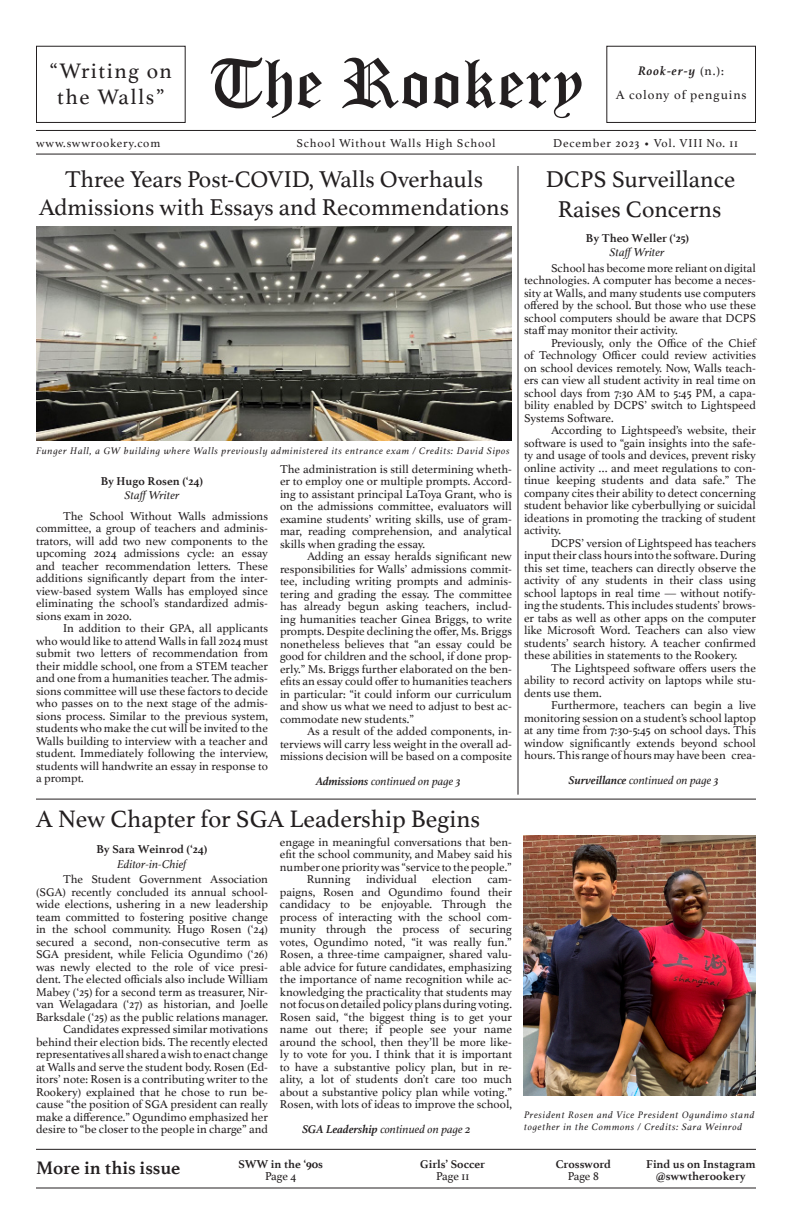
<style>
.page{position:relative;width:792px;height:1224px;background:#fff}
.page>*{position:absolute;margin:0;border:0;box-sizing:border-box;transform-origin:0 0}
.t1{font:70px "Old English Text";color:#231f20}
.t2{font:25px "Athelas";color:#231f20}
.t3{font:24px/30px "Athelas";color:#231f20;text-align:center}
.t4{font:22px "Athelas";letter-spacing:.07em;color:#231f20}
.t5{font:700 19px "Athelas";color:#231f20}
.t6{font:13px "Athelas";letter-spacing:.07em;color:#231f20}
.t7{font:italic 700 13px "Athelas";letter-spacing:.07em;color:#231f20}
.t8{font:12px/12.5px "Athelas";color:#231f20;text-align:justify}
.t9{font:italic 12px "Athelas";color:#231f20}
.t10{font:700 12px/12px "Athelas";color:#231f20;text-align:center}
.t11{font:12px "Athelas";letter-spacing:.07em;color:#231f20}
.t12{font:italic 10px/12px "Athelas";letter-spacing:.07em;color:#231f20}
.s1{font-weight:400;font-style:normal}
.s2{font-weight:700}
.s3{color:#fff}
</style>
<div class="page">
<hr style="left:518px;top:166px;width:1px;height:629px;background:#231f20">
<hr style="left:36px;top:154px;width:720px;height:1px;background:#231f20">
<div style="left:36px;top:46px;width:150px;height:77px;border:1px solid #231f20"></div>
<div style="left:606px;top:46px;width:150px;height:77px;border:1px solid #231f20"></div>
<hr style="left:36px;top:130px;width:720px;height:1px;background:#231f20">
<hr style="left:36px;top:799px;width:720px;height:1px;background:#231f20">
<hr style="left:36px;top:1188px;width:720px;height:1px;background:#231f20">
<hr style="left:36px;top:1149px;width:720px;height:1px;background:#231f20">
<img style="left:524px;top:836px;width:232px;height:259px">
<img style="left:36px;top:226px;width:476px;height:215px">
<p class="t1" style="left:208px;top:38px;width:377px">The Rookery</p>
<p class="t11" style="left:296px;top:133px;width:201px">School Without Walls High School</p>
<p class="t4" style="left:50px;top:53px;width:124px">“Writing on</p>
<p class="t4" style="left:57px;top:79px;width:109px">the Walls”</p>
<p class="t7" style="left:638px;top:61px;width:87px">Rook-er-y <span class="s1">(n.):</span></p>
<p class="t6" style="left:616px;top:85px;width:132px">A colony of penguins</p>
<p class="t11" style="left:36px;top:133px;width:126px">www.swwrookery.com</p>
<p class="t11" style="left:553px;top:133px;width:186px">December 2023 • Vol. VIII No. 11</p>
<p class="t3" style="left:65px;top:163px;width:419px">Three Years Post-COVID, Walls Overhauls</p>
<p class="t3" style="left:39px;top:191px;width:472px">Admissions with Essays and Recommendations</p>
<p class="t3" style="left:546px;top:163px;width:191px">DCPS Surveillance<br>Raises Concerns</p>
<p class="t12" style="left:36px;top:445px;width:475px">Funger Hall, a GW building where Walls previously administered its entrance exam / Credits: David Sipos</p>
<p class="t10" style="left:101px;top:475px;width:104px">By Hugo Rosen (‘24)</p>
<p class="t9" style="left:125px;top:486px;width:56px">Staff Writer</p>
<p class="t8" style="left:36px;top:509px;width:234px;text-indent:27px">The School Without Walls admissions committee, a group of teachers and adminis&shy;trators, will add two new components to the upcoming 2024 admissions cycle: an essay and teacher recommendation letters. These additions significantly depart from the inter&shy;view-based system Walls has employed since eliminating the school’s standardized admis&shy;sions exam in 2020.</p>
<p class="t8" style="left:36px;top:622px;width:234px;text-indent:27px">In addition to their GPA, all applicants who would like to attend Walls in fall 2024 must submit two letters of recommendation from their middle school, one from a STEM teacher and one from a humanities teacher. The admis&shy;sions committee will use these factors to decide who passes on to the next stage of the admis&shy;sions process. Similar to the previous system, students who make the cut will be invited to the Walls building to interview with a teacher and student. Immediately following the interview, students will handwrite an essay in response to a prompt.</p>
<p class="t2" style="left:36px;top:798px;width:446px">A New Chapter for SGA Leadership Begins</p>
<p class="t10" style="left:97px;top:843px;width:112px">By Sara Weinrod (‘24)</p>
<p class="t9" style="left:117px;top:854px;width:71px">Editor-in-Chief</p>
<p class="t8" style="left:280px;top:462px;width:234px">The administration is still determining wheth&shy;er to employ one or multiple prompts. Accord&shy;ing to assistant principal LaToya Grant, who is on the admissions committee, evaluators will examine students’ writing skills, use of gram&shy;mar, reading comprehension, and analytical skills when grading the essay.</p>
<p class="t8" style="left:280px;top:550px;width:234px;text-indent:27px">Adding an essay heralds significant new responsibilities for Walls’ admissions commit&shy;tee, including writing prompts and adminis&shy;tering and grading the essay. The committee has already begun asking teachers, includ&shy;ing humanities teacher Ginea Briggs, to write prompts. Despite declining the offer, Ms. Briggs nonetheless believes that “an essay could be good for children and the school, if done prop&shy;erly.” Ms. Briggs further elaborated on the ben&shy;efits an essay could offer to humanities teachers in particular: “it could inform our curriculum and show us what we need to adjust to best ac&shy;commodate new students.”</p>
<p class="t8" style="left:280px;top:725px;width:234px;text-indent:27px">As a result of the added components, in&shy;terviews will carry less weight in the overall ad&shy;missions decision will be based on a composite</p>
<p class="t9" style="left:316px;top:772px;width:146px"><span class="s2">Admissions</span> continued on page 3</p>
<p class="t8" style="left:280px;top:835px;width:234px">engage in meaningful conversations that ben&shy;efit the school community, and Mabey said his number one priority was “service to the people.”</p>
<p class="t8" style="left:307px;top:873px;width:45px">Running</p>
<p class="t8" style="left:366px;top:873px;width:52px">individual</p>
<p class="t8" style="left:432px;top:873px;width:41px">election</p>
<p class="t8" style="left:36px;top:873px;width:234px;text-indent:27px">The Student Government Association (SGA) recently concluded its annual school&shy;wide elections, ushering in a new leadership team committed to fostering positive change in the school community. Hugo Rosen (‘24) secured a second, non-consecutive term as SGA president, while Felicia Ogundimo (‘26) was newly elected to the role of vice presi&shy;dent. The elected officials also include William Mabey (‘25) for a second term as treasurer, Nir&shy;van Welagadara (‘27) as historian, and Joelle Barksdale (‘25) as the public relations manager.</p>
<p class="t8" style="left:36px;top:1023px;width:234px;text-indent:27px">Candidates expressed similar motivations behind their election bids. The recently elected representatives all shared a wish to enact change at Walls and serve the student body. Rosen (Ed&shy;itors’ note: Rosen is a contributing writer to the Rookery) explained that he chose to run be&shy;cause “the position of SGA president can really make a difference.” Ogundimo emphasized her desire to “be closer to the people in charge” and</p>
<p class="t8" style="left:280px;top:873px;width:234px;text-indent:207px">cam&shy;paigns, Rosen and Ogundimo found their candidacy to be enjoyable. Through the process of interacting with the school com&shy;munity through the process of securing votes, Ogundimo noted, “it was really fun.”</p>
<p class="t8" style="left:280px;top:948px;width:233px">Rosen, a three-time campaigner, shared valu&shy;able advice for future candidates, emphasizing the importance of name recognition while ac&shy;knowledging the practicality that students may not focus on detailed policy plans during voting.</p>
<p class="t8" style="left:280px;top:1010px;width:234px">Rosen said, “the biggest thing is to get your name out there; if people see your name around the school, then they’ll be more like&shy;ly to vote for you. I think that it is important to have a substantive policy plan, but in re&shy;ality, a lot of students don’t care too much about a substantive policy plan while voting.”</p>
<p class="t8" style="left:280px;top:1098px;width:234px">Rosen, with lots of ideas to improve the school,</p>
<p class="t9" style="left:302px;top:1120px;width:210px"><span class="s2">SGA Leadership</span> continued on page 2<span class="s3">speechh-</span></p>
<p class="t5" style="left:36px;top:1152px;width:146px">More in this issue</p>
<p class="t10" style="left:420px;top:1158px;width:66px">Girls’ Soccer</p>
<p class="t8" style="left:436px;top:1169px;width:35px">Page 11</p>
<p class="t10" style="left:239px;top:1158px;width:86px">SWW in the ‘90s</p>
<p class="t8" style="left:265px;top:1169px;width:33px">Page 4</p>
<p class="t10" style="left:586px;top:231px;width:105px">By Theo Weller (‘25)</p>
<p class="t9" style="left:610px;top:243px;width:56px">Staff Writer</p>
<p class="t8" style="left:524px;top:261px;width:234px;text-indent:27px">School has become more reliant on digital technologies. A computer has become a neces&shy;sity at Walls, and many students use computers offered by the school. But those who use these school computers should be aware that DCPS staff may monitor their activity.</p>
<p class="t8" style="left:524px;top:336px;width:234px;text-indent:27px">Previously, only the Office of the Chief of Technology Officer could review activities on school devices remotely. Now, Walls teach&shy;ers can view all student activity in real time on school days from 7:30 AM to 5:45 PM, a capa&shy;bility enabled by DCPS’ switch to Lightspeed Systems Software.</p>
<p class="t8" style="left:524px;top:424px;width:234px;text-indent:27px">According to Lightspeed’s website, their software is used to “gain insights into the safe&shy;ty and usage of tools and devices, prevent risky online activity … and meet regulations to con&shy;tinue keeping students and data safe.” The company cites their ability to detect concerning student behavior like cyberbullying or suicidal ideations in promoting the tracking of student activity.</p>
<p class="t8" style="left:524px;top:536px;width:234px;text-indent:27px">DCPS’ version of Lightspeed has teachers input their class hours into the software. During this set time, teachers can directly observe the activity of any students in their class using school laptops in real time — without notify&shy;ing the students. This includes students’ brows&shy;er tabs as well as other apps on the computer like Microsoft Word. Teachers can also view students’ search history. A teacher confirmed these abilities in statements to the Rookery.</p>
<p class="t8" style="left:524px;top:661px;width:234px;text-indent:27px">The Lightspeed software offers users the ability to record activity on laptops while stu&shy;dents use them.</p>
<p class="t8" style="left:524px;top:699px;width:234px;text-indent:27px">Furthermore, teachers can begin a live monitoring session on a student’s school laptop at any time from 7:30-5:45 on school days. This window significantly extends beyond school hours. This range of hours may have been crea-</p>
<p class="t9" style="left:569px;top:771px;width:188px"><span class="s2">Surveillance</span> continued on page 3<span class="s3">speechh</span></p>
<p class="t12" style="left:524px;top:1109px;width:232px">President Rosen and Vice President Ogundimo stand together in the Commons / Credits: Sara Weinrod</p>
<p class="t10" style="left:556px;top:1158px;width:57px">Crossword</p>
<p class="t8" style="left:568px;top:1169px;width:33px">Page 8</p>
<p class="t10" style="left:646px;top:1158px;width:111px">Find us on Instagram @swwtherookery</p>
</div>
